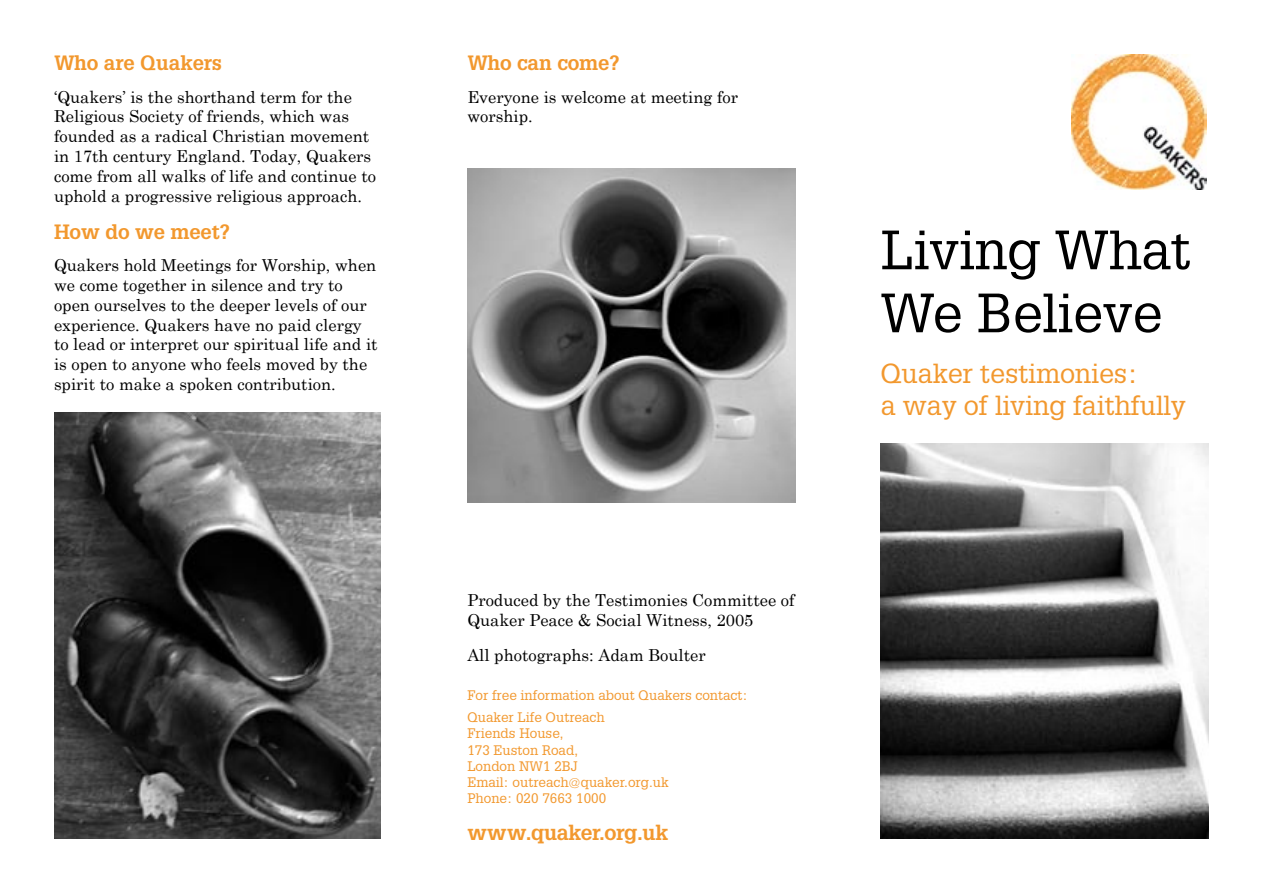
<style>
.page{position:relative;width:1263px;height:893px;background:#fff}
.page>*{position:absolute;margin:0;border:0;box-sizing:border-box;transform-origin:0 0}
.t1{font:54px/63px "Glypha";letter-spacing:-.005em;color:#000}
.t2{font:27px/31.5px "Glypha";letter-spacing:-.005em;color:#f2982e}
.t3{font:700 21px "Glypha";letter-spacing:-.02em;color:#f2982e}
.t4{font:700 20.25px "Glypha";letter-spacing:-.005em;color:#f2982e}
.t5{font:16.5px/19.8px "Century Schoolbook";color:#000}
.t6{font:13.5px/16.2px "Glypha";color:#f2982e}
</style>
<div class="page">
<img style="left:1071px;top:54px;width:136px;height:135px">
<img style="left:881px;top:443px;width:328px;height:396px">
<img style="left:467px;top:169px;width:329px;height:333px">
<img style="left:54px;top:412px;width:327px;height:426px">
<p class="t4" style="left:54px;top:50px;width:170px">Who are Quakers</p>
<p class="t5" style="left:54px;top:85px;width:324px">‘Quakers’ is the shorthand term for the Religious Society of friends, which was founded as a radical Christian movement in 17th century England. Today, Quakers come from all walks of life and continue to uphold a progressive religious approach.</p>
<p class="t4" style="left:54px;top:219px;width:177px">How do we meet?</p>
<p class="t5" style="left:54px;top:254px;width:325px">Quakers hold Meetings for Worship, when we come together in silence and try to open ourselves to the deeper levels of our experience. Quakers have no paid clergy to lead or interpret our spiritual life and it is open to anyone who feels moved by the spirit to make a spoken contribution.</p>
<p class="t4" style="left:467px;top:50px;width:154px">Who can come?</p>
<p class="t5" style="left:467px;top:85px;width:272px">Everyone is welcome at meeting for worship.</p>
<p class="t5" style="left:467px;top:589px;width:329px">Produced by the Testimonies Committee of<br>Quaker Peace &amp; Social Witness, 2005</p>
<p class="t5" style="left:467px;top:644px;width:240px">All photographs: Adam Boulter</p>
<p class="t6" style="left:467px;top:683px;width:282px;line-height:22.6px">For free information about Quakers contact:<br>Quaker Life Outreach</p>
<p class="t6" style="left:467px;top:725px;width:203px">Friends House,<br>173 Euston Road,<br>London NW1 2BJ<br>Email: outreach@quaker.org.uk<br>Phone: 020 7663 1000</p>
<p class="t3" style="left:467px;top:819px;width:202px">www.quaker.org.uk</p>
<h1 class="t1" style="left:881px;top:217px;width:312px">Living What<br>We Believe</h1>
<h2 class="t2" style="left:881px;top:357px;width:307px">Quaker testimonies:<br>a way of living faithfully</h2>
</div>
